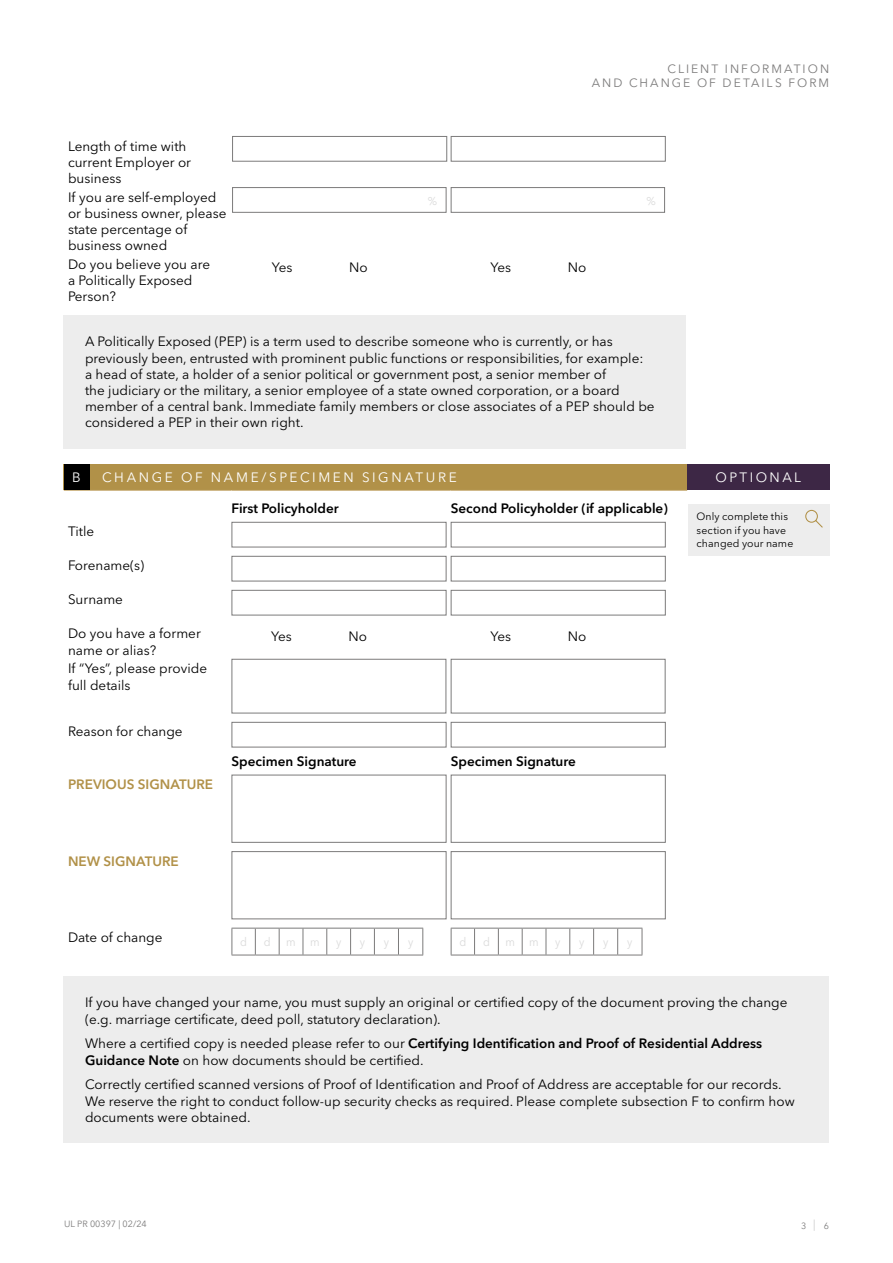
<style>
.page{position:relative;width:893px;height:1263px;background:#fff}
.page>*{position:absolute;margin:0;border:0;box-sizing:border-box;transform-origin:0 0}
.t1{font:13.5px/16.2px "Avenir Next LT Pro";color:#000}
.t2{font:600 13.5px "Avenir Next LT Pro";color:#000}
.t3{font:13.5px "Avenir Next LT Pro";letter-spacing:.19em;color:#fff}
.t4{font:600 13.5px "Avenir Next LT Pro";color:#b19148}
.t5{font:12px/14.4px "Avenir Next LT Pro";letter-spacing:.17em;color:#7c7b7b;text-align:right}
.t6{font:12px "Avenir Next LT Pro";color:#dadada;scale:.9 1}
.t7{font:11.25px "Avenir Next LT Pro";color:#dadada}
.t8{font:10.5px/13.5px "Avenir Next LT Pro";letter-spacing:.01em;color:#000}
.t9{font:9px "Avenir Next LT Pro";color:#7c7b7b}
.s1{font-weight:600}
.s2{font-weight:200;font-size:11.25px}
</style>
<div class="page">
<div style="left:232px;top:136px;width:215px;height:26px;border:1px solid #7c7b7b"></div>
<div style="left:451px;top:136px;width:215px;height:26px;border:1px solid #7c7b7b"></div>
<div style="left:232px;top:187px;width:214px;height:26px;border:1px solid #7c7b7b"></div>
<div style="left:451px;top:187px;width:214px;height:26px;border:1px solid #7c7b7b"></div>
<div style="left:64px;top:315px;width:622px;height:134px;background:#ededed"></div>
<div style="left:64px;top:464px;width:623px;height:26px;background:#b19148"></div>
<hr style="left:64px;top:490px;width:168px;height:1px;background:#ceb584">
<hr style="left:232px;top:490px;width:219px;height:1px;background:#ceb584">
<hr style="left:451px;top:490px;width:236px;height:1px;background:#ceb584">
<div style="left:64px;top:464px;width:25px;height:26px;background:#000"></div>
<div style="left:687px;top:464px;width:142px;height:26px;background:#3d2745"></div>
<div style="left:232px;top:522px;width:214px;height:25px;border:1px solid #7c7b7b"></div>
<div style="left:451px;top:522px;width:215px;height:25px;border:1px solid #7c7b7b"></div>
<div style="left:232px;top:556px;width:214px;height:25px;border:1px solid #7c7b7b"></div>
<div style="left:451px;top:556px;width:215px;height:25px;border:1px solid #7c7b7b"></div>
<div style="left:232px;top:590px;width:214px;height:25px;border:1px solid #7c7b7b"></div>
<div style="left:451px;top:590px;width:215px;height:25px;border:1px solid #7c7b7b"></div>
<div style="left:232px;top:659px;width:214px;height:54px;border:1px solid #7c7b7b"></div>
<div style="left:451px;top:659px;width:214px;height:54px;border:1px solid #7c7b7b"></div>
<div style="left:232px;top:722px;width:214px;height:25px;border:1px solid #7c7b7b"></div>
<div style="left:451px;top:722px;width:215px;height:25px;border:1px solid #7c7b7b"></div>
<div style="left:232px;top:775px;width:214px;height:68px;border:1px solid #7c7b7b"></div>
<div style="left:451px;top:775px;width:215px;height:68px;border:1px solid #7c7b7b"></div>
<div style="left:232px;top:851px;width:214px;height:68px;border:1px solid #7c7b7b"></div>
<div style="left:451px;top:851px;width:215px;height:68px;border:1px solid #7c7b7b"></div>
<svg style="left:232px;top:928px;width:191px;height:28px"></svg>
<svg style="left:451px;top:928px;width:192px;height:28px"></svg>
<div style="left:64px;top:976px;width:765px;height:167px;background:#ededed"></div>
<div style="left:688px;top:504px;width:141px;height:52px;background:#ededed"></div>
<svg style="left:805px;top:509px;width:18px;height:19px"></svg>
<p class="t5" style="left:592px;top:61px;width:239px">CLIENT INFORMATION<br>AND CHANGE OF DETAILS FORM</p>
<p class="t1" style="left:68px;top:138px;width:125px">Length of time with current Employer or business</p>
<p class="t1" style="left:68px;top:189px;width:160px">If you are self-employed or business owner, please state percentage of business owned</p>
<p class="t7" style="left:428px;top:194px;width:11px">%</p>
<p class="t7" style="left:646px;top:194px;width:11px">%</p>
<p class="t1" style="left:68px;top:256px;width:144px">Do you believe you are a Politically Exposed<br>Person?</p>
<p class="t1" style="left:272px;top:259px;width:22px">Yes</p>
<p class="t1" style="left:349px;top:259px;width:20px">No</p>
<p class="t1" style="left:490px;top:259px;width:22px">Yes</p>
<p class="t1" style="left:568px;top:259px;width:20px">No</p>
<p class="t1" style="left:85px;top:333px;width:571px">A Politically Exposed (PEP) is a term used to describe someone who is currently, or has previously been, entrusted with prominent public functions or responsibilities, for example:<br>a head of state, a holder of a senior political or government post, a senior member of<br>the judiciary or the military, a senior employee of a state owned corporation, or a board member of a central bank. Immediate family members or close associates of a PEP should be considered a PEP in their own right.</p>
<p class="t3" style="left:72px;top:470px;width:10px">B</p>
<p class="t3" style="left:102px;top:470px;width:356px">CHANGE OF NAME/SPECIMEN SIGNATURE</p>
<p class="t3" style="left:716px;top:470px;width:87px">OPTIONAL</p>
<p class="t2" style="left:232px;top:500px;width:109px">First Policyholder</p>
<p class="t2" style="left:451px;top:500px;width:219px">Second Policyholder (if applicable)</p>
<p class="t1" style="left:68px;top:523px;width:28px">Title</p>
<p class="t1" style="left:68px;top:557px;width:78px">Forename(s)</p>
<p class="t1" style="left:68px;top:591px;width:57px">Surname</p>
<p class="t1" style="left:68px;top:625px;width:134px">Do you have a former name or alias?</p>
<p class="t1" style="left:271px;top:628px;width:22px">Yes</p>
<p class="t1" style="left:349px;top:628px;width:20px">No</p>
<p class="t1" style="left:490px;top:628px;width:22px">Yes</p>
<p class="t1" style="left:568px;top:628px;width:20px">No</p>
<p class="t1" style="left:68px;top:660px;width:141px">If “Yes”, please provide full details</p>
<p class="t1" style="left:68px;top:723px;width:116px">Reason for change</p>
<p class="t2" style="left:232px;top:753px;width:127px">Specimen Signature</p>
<p class="t2" style="left:451px;top:753px;width:127px">Specimen Signature</p>
<p class="t4" style="left:68px;top:776px;width:147px">PREVIOUS SIGNATURE</p>
<p class="t8" style="left:696px;top:510px;width:98px">Only complete this section if you have changed your name</p>
<p class="t4" style="left:68px;top:853px;width:112px">NEW SIGNATURE</p>
<p class="t1" style="left:68px;top:929px;width:96px">Date of change</p>
<p class="t6" style="left:240px;top:935px;width:9px">d</p>
<p class="t6" style="left:264px;top:935px;width:9px">d</p>
<p class="t6" style="left:286px;top:935px;width:39px">m m</p>
<p class="t6" style="left:336px;top:935px;width:7px">y</p>
<p class="t6" style="left:360px;top:935px;width:7px">y</p>
<p class="t6" style="left:384px;top:935px;width:7px">y</p>
<p class="t6" style="left:408px;top:935px;width:7px">y</p>
<p class="t6" style="left:459px;top:935px;width:9px">d</p>
<p class="t6" style="left:483px;top:935px;width:9px">d</p>
<p class="t6" style="left:505px;top:935px;width:39px">m m</p>
<p class="t6" style="left:555px;top:935px;width:7px">y</p>
<p class="t6" style="left:579px;top:935px;width:7px">y</p>
<p class="t6" style="left:603px;top:935px;width:7px">y</p>
<p class="t6" style="left:627px;top:935px;width:7px">y</p>
<p class="t1" style="left:85px;top:995px;width:704px">If you have changed your name, you must supply an original or certified copy of the document proving the change (e.g. marriage certificate, deed poll, statutory declaration).</p>
<p class="t1" style="left:85px;top:1035px;width:679px">Where a certified copy is needed please refer to our <span class="s1">Certifying Identification and Proof of Residential Address<br>Guidance Note</span> on how documents should be certified.</p>
<p class="t1" style="left:85px;top:1076px;width:711px">Correctly certified scanned versions of Proof of Identification and Proof of Address are acceptable for our records.<br>We reserve the right to conduct follow-up security checks as required. Please complete subsection F to confirm how documents were obtained.</p>
<p class="t9" style="left:64px;top:1219px;width:84px">UL PR 00397 | 02/24</p>
<p class="t9" style="left:801px;top:1220px;width:30px">3 <span class="s2">|</span> 6</p>
</div>
